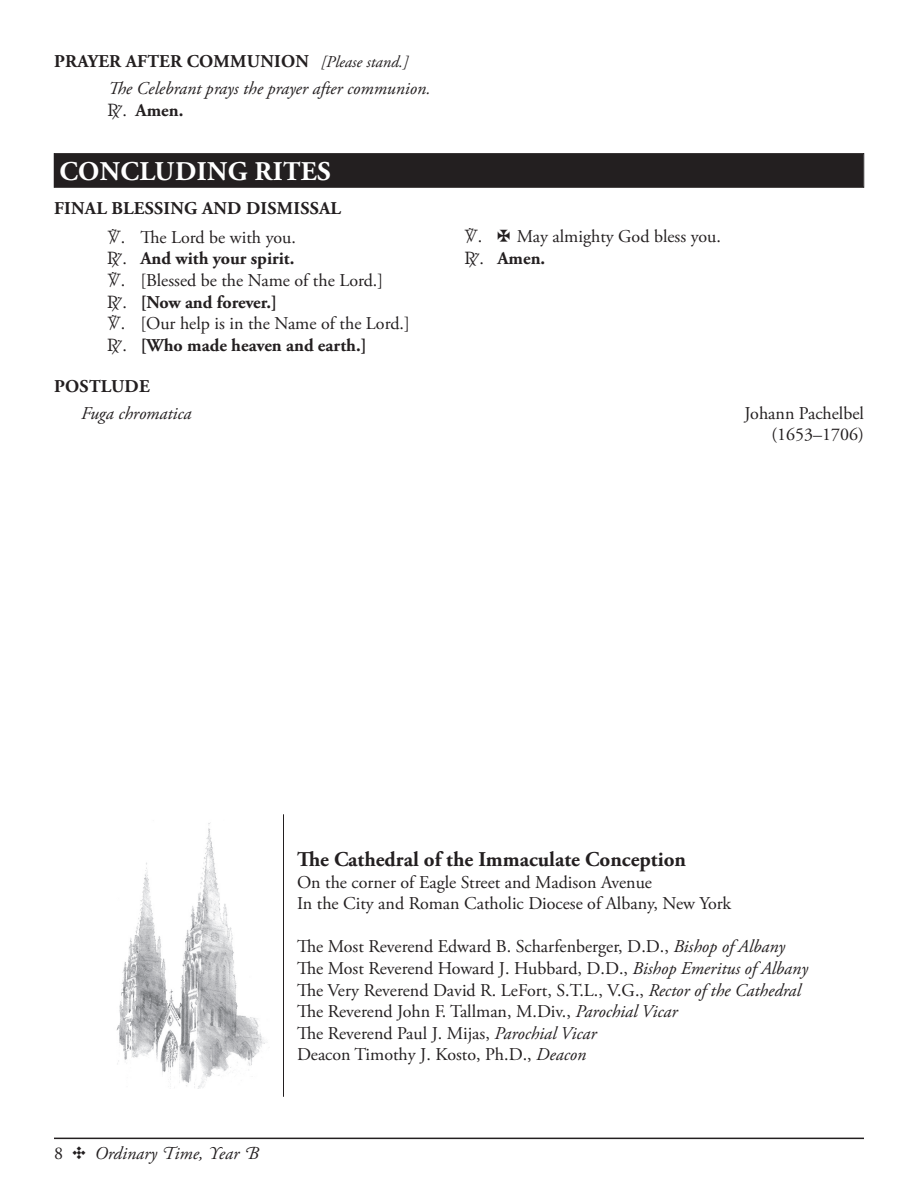
<style>
.page{position:relative;width:918px;height:1188px;background:#fff}
.page>*{position:absolute;margin:0;border:0;box-sizing:border-box;transform-origin:0 0}
.t1{font:700 27px "Adobe Garamond Pro";letter-spacing:.015em;color:#fff}
.t2{font:700 21px "Adobe Garamond Pro";color:#231f20}
.t3{font:18px/21.6px "Adobe Garamond Pro";color:#231f20}
.t4{font:italic 18px/27px "Adobe Garamond Pro";color:#231f20}
.t5{font:700 18px/28.8px "Adobe Garamond Pro";letter-spacing:.015em;color:#231f20;text-align:center}
.s1{font-weight:700;font-style:normal}
.s2{font-size:16.5px}
.s3{font-family:"liturgy";font-weight:400}
.s4{font-weight:400}
.s5{font-family:"liturgy"}
.s6{font-weight:700}
.s7{font-style:normal}
.s8{font-family:"Gothic Extras B";font-style:normal}
.s9{font-style:italic}
</style>
<div class="page">
<hr style="left:54px;top:1138px;width:810px;height:1px;background:#231f20">
<img style="left:116px;top:822px;width:151px;height:267px">
<hr style="left:283px;top:814px;width:1px;height:283px;background:#231f20">
<div style="left:54px;top:153px;width:810px;height:35px;background:#231f20"></div>
<div style="left:55px;top:154px;width:808px;height:33px;border:1px solid #231f20"></div>
<p class="t4" style="left:108px;top:48px;width:324px;text-indent:-54px"><span class="s1">PRAYER AFTER COMMUNION</span> <span class="s2">[Please stand.]<br></span>The Celebrant prays the prayer after communion.</p>
<p class="t5" style="left:108px;top:96px;width:77px"><span class="s3">R</span><span class="s4">.</span> Amen.</p>
<h1 class="t1" style="left:60px;top:156px;width:273px">CONCLUDING RITES</h1>
<p class="t5" style="left:54px;top:194px;width:289px">FINAL BLESSING AND DISMISSAL<br><span class="s3">V</span><span class="s4">. The Lord be with you.</span></p>
<p class="t3" style="left:108px;top:249px;width:303px"><span class="s5">R</span>. <span class="s6">And with your spirit.<br></span><span class="s5">{V</span>. [Blessed be the Name of the Lord.]<br><span class="s5">R</span>. <span class="s6">[Now and forever.]<br></span><span class="s5">V</span>. [Our help is in the Name of the Lord.]<br><span class="s5">R</span>. <span class="s6">[Who made heaven and earth.]</span></p>
<p class="t5" style="left:54px;top:373px;width:97px">POSTLUDE</p>
<p class="t3" style="left:465px;top:227px;width:258px"><span class="s5">V</span>. <sup>+</sup> May almighty God bless you.<br><span class="s5">R</span>. <span class="s6">Amen.</span></p>
<p class="t4" style="left:81px;top:400px;width:112px">Fuga chromatica</p>
<p class="t3" style="left:745px;top:403px;width:121px;text-align:right">Johann Pachelbel (1653–1706)</p>
<p class="t4" style="left:54px;top:1140px;width:206px"><span class="s7">8</span> <span class="s8">i</span> Ordinary Time, Year B</p>
<p class="t2" style="left:297px;top:847px;width:391px">The Cathedral of the Immaculate Conception</p>
<p class="t3" style="left:297px;top:872px;width:436px">On the corner of Eagle Street and Madison Avenue<br>In the City and Roman Catholic Diocese of Albany, New York</p>
<p class="t3" style="left:297px;top:936px;width:512px">The Most Reverend Edward B. Scharfenberger, D.D., <span class="s9">Bishop of Albany </span>The Most Reverend Howard J. Hubbard, D.D., <span class="s9">Bishop Emeritus of Albany </span>The Very Reverend David R. LeFort, S.T.L., V.G., <span class="s9">Rector of the Cathedral </span>The Reverend John F. Tallman, M.Div., <span class="s9">Parochial Vicar<br></span>The Reverend Paul J. Mijas, <span class="s9">Parochial Vicar<br></span>Deacon Timothy J. Kosto, Ph.D., <span class="s9">Deacon</span></p>
</div>
